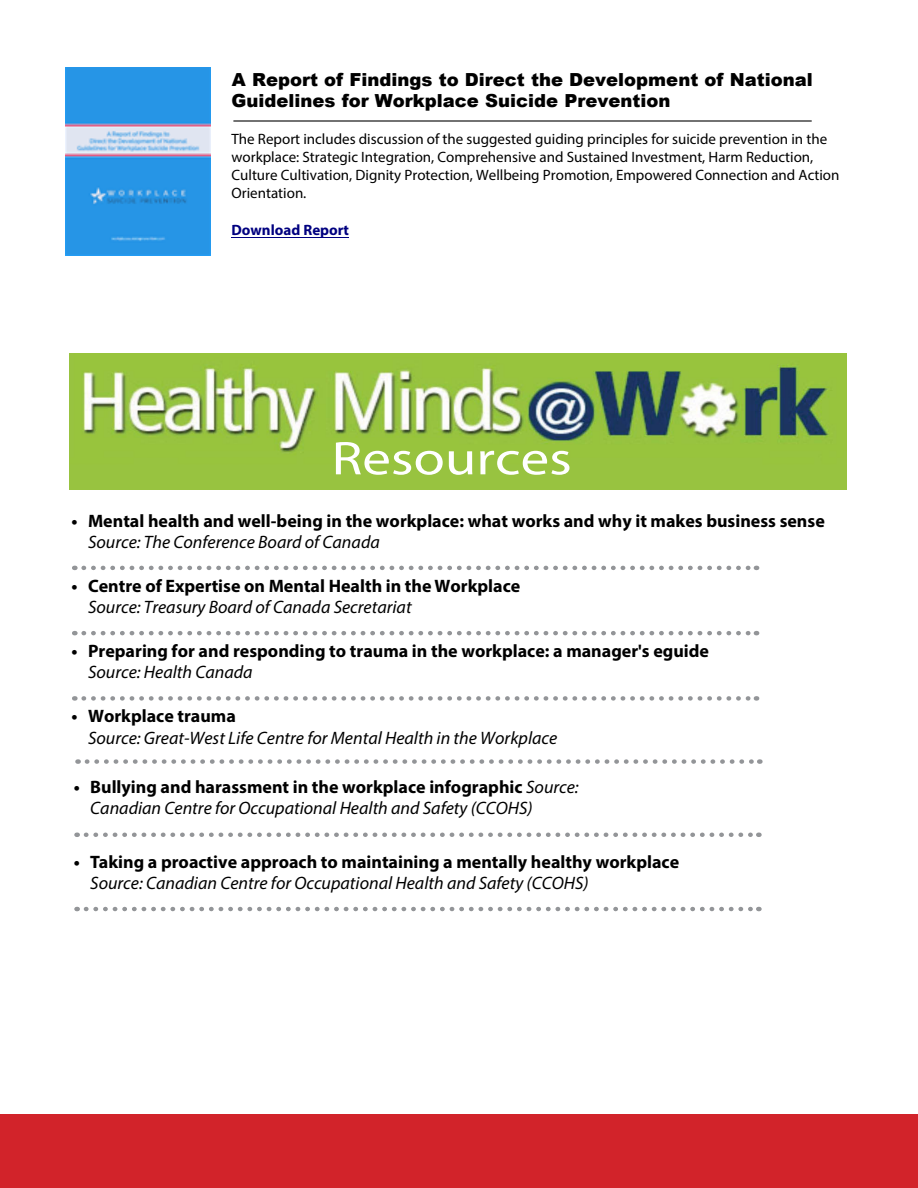
<style>
.page{position:relative;width:918px;height:1188px;background:#fff}
.page>*{position:absolute;margin:0;border:0;box-sizing:border-box;transform-origin:0 0}
.t1{font:47.55px "Myriad Pro";color:#fff;scale:1.2 1}
.t2{font:italic 18px/20.9px "Myriad Pro";color:#000}
.t3{font:700 18px "Myriad Pro";color:#000}
.t4{font:900 18px/21.6px "Arial";color:#000}
.t5{font:15px/18px "Myriad Pro";color:#000}
.t6{font:700 15px "Myriad Pro";color:#000080}
.s1{font-weight:700;font-style:normal}
</style>
<div class="page">
<div style="left:0;top:1115px;width:918px;height:73px;background:#d2232a"></div>
<svg style="left:87px;top:759px;width:673px;height:5px"></svg>
<svg style="left:86px;top:832px;width:673px;height:5px"></svg>
<svg style="left:86px;top:907px;width:673px;height:4px"></svg>
<svg style="left:84px;top:566px;width:673px;height:4px"></svg>
<svg style="left:84px;top:631px;width:673px;height:4px"></svg>
<svg style="left:84px;top:696px;width:673px;height:5px"></svg>
<img style="left:69px;top:353px;width:778px;height:136px">
<hr style="left:232px;top:237px;width:117px;height:1px;background:#000080">
<hr style="left:233px;top:120px;width:579px;height:2px;background:#000">
<img style="left:66px;top:68px;width:144px;height:187px">
<p class="t4" style="left:232px;top:68px;width:583px">A Report of Findings to Direct the Development of National<br>Guidelines for Workplace Suicide Prevention</p>
<p class="t5" style="left:232px;top:130px;width:610px">The Report includes discussion of the suggested guiding principles for suicide prevention in the workplace: Strategic Integration, Comprehensive and Sustained Investment, Harm Reduction, Culture Cultivation, Dignity Protection, Wellbeing Promotion, Empowered Connection and Action Orientation.</p>
<p class="t6" style="left:232px;top:220px;width:119px">Download Report</p>
<h1 class="t1" style="left:332px;top:429px;width:202px">Resources</h1>
<p class="t3" style="left:72px;top:509px;width:755px">• Mental health and well-being in the workplace: what works and why it makes business sense</p>
<p class="t2" style="left:88px;top:531px;width:293px">Source: The Conference Board of Canada</p>
<p class="t3" style="left:72px;top:574px;width:450px">• Centre of Expertise on Mental Health in the Workplace</p>
<p class="t2" style="left:88px;top:596px;width:325px">Source: Treasury Board of Canada Secretariat</p>
<p class="t3" style="left:72px;top:639px;width:639px">• Preparing for and responding to trauma in the workplace: a manager's eguide</p>
<p class="t2" style="left:88px;top:661px;width:166px">Source: Health Canada</p>
<p class="t3" style="left:72px;top:705px;width:166px">• Workplace trauma</p>
<p class="t2" style="left:88px;top:727px;width:471px">Source: Great-West Life Centre for Mental Health in the Workplace</p>
<p class="t2" style="left:90px;top:777px;width:490px;text-indent:-17px"><span class="s1">• Bullying and harassment in the workplace infographic</span> Source:<br>Canadian Centre for Occupational Health and Safety (CCOHS)</p>
<p class="t3" style="left:74px;top:850px;width:607px">• Taking a proactive approach to maintaining a mentally healthy workplace</p>
<p class="t2" style="left:90px;top:872px;width:500px">Source: Canadian Centre for Occupational Health and Safety (CCOHS)</p>
</div>
